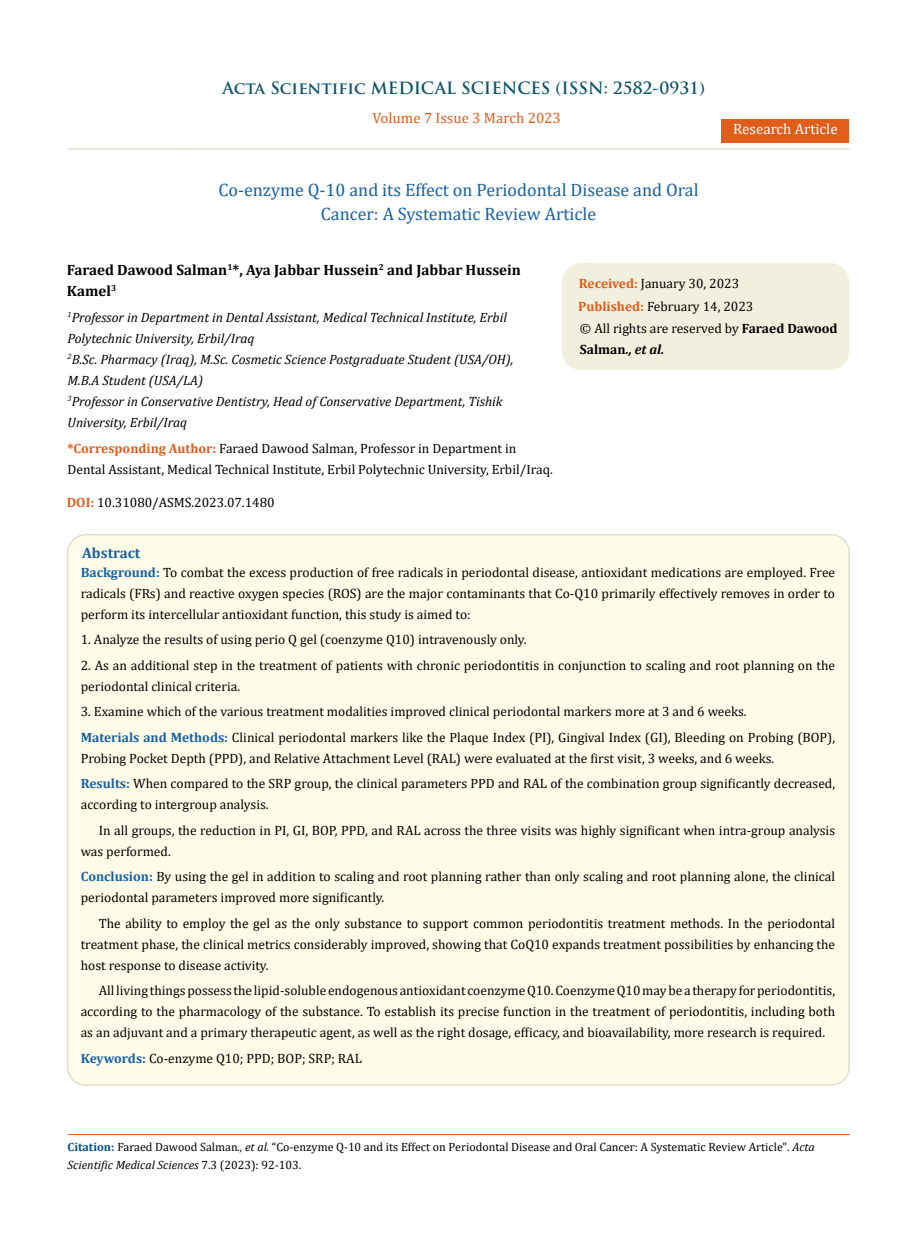
<style>
.page{position:relative;width:917px;height:1242px;background:#fff}
.page>*{position:absolute;margin:0;border:0;box-sizing:border-box;transform-origin:0 0}
.t1{font:18px/24px "Cambria";color:#1560a6;text-align:center}
.t2{font:700 16.5px "Trajan Pro";color:#0e546a}
.t3{font:700 15px/21px "Cambria";color:#000}
.t4{font:15px "Cambria";color:#e05d1a}
.t5{font:15px "Cambria";color:#fff}
.t6{font:700 15px "Cambria";color:#1560a6}
.t7{font:13.5px/21px "Cambria";color:#000}
.t8{font:italic 13.5px/21px "Cambria";color:#000}
.t9{font:12px/18px "Cambria";color:#000}
.s1{font-weight:700;color:#e05d1a}
.s2{font-weight:700}
.s3{font-weight:700;font-style:italic}
.s4{font-weight:700;color:#1560a6}
.s5{font-weight:700;color:#035089}
.s6{font-style:italic}
</style>
<div class="page">
<div style="left:721px;top:119px;width:128px;height:23px;background:#e05d1a"></div>
<div style="left:563px;top:264px;width:285px;height:105px;background:#f1f0de;border-radius:18px"></div>
<div style="left:562px;top:263px;width:287px;height:107px;border:2px solid #f1f0de;border-radius:18px"></div>
<div style="left:68px;top:535px;width:781px;height:550px;background:#fffde9;border-radius:18px"></div>
<hr style="left:68px;top:1135px;width:781px;height:1px;background:#e05d1a">
<hr style="left:67px;top:148px;width:782px;height:2px;background:#e0dfcd">
<p class="t2" style="left:222px;top:77px;width:484px">Acta Scientific MEDICAL SCIENCES (ISSN: 2582-0931)</p>
<p class="t4" style="left:372px;top:109px;width:190px">Volume 7 Issue 3 March 2023</p>
<h1 class="t1" style="left:218px;top:178px;width:482px">Co-enzyme Q-10 and its Effect on Periodontal Disease and Oral<br>Cancer: A Systematic Review Article</h1>
<p class="t5" style="left:733px;top:120px;width:106px">Research Article</p>
<p class="t3" style="left:67px;top:259px;width:455px">Faraed Dawood Salman<sup>1</sup>*, Aya Jabbar Hussein<sup>2</sup> and Jabbar Hussein<br>Kamel<sup>3</sup></p>
<p class="t8" style="left:67px;top:306px;width:447px"><sup>1</sup>Professor in Department in Dental Assistant, Medical Technical Institute, Erbil Polytechnic University, Erbil/Iraq<br><sup>2</sup>B.Sc. Pharmacy (Iraq), M.Sc. Cosmetic Science Postgraduate Student (USA/OH), M.B.A Student (USA/LA)<br><sup>3</sup>Professor in Conservative Dentistry, Head of Conservative Department, Tishik University, Erbil/Iraq</p>
<p class="t7" style="left:67px;top:438px;width:487px"><span class="s1">*Corresponding Author:</span> Faraed Dawood Salman, Professor in Department in<br>Dental Assistant, Medical Technical Institute, Erbil Polytechnic University, Erbil/Iraq.</p>
<p class="t7" style="left:67px;top:492px;width:209px"><span class="s1">DOI:</span> 10.31080/ASMS.2023.07.1480</p>
<p class="t7" style="left:578px;top:272px;width:177px;line-height:23px"><span class="s1">Received:</span> January 30, 2023<br><span class="s1">Published:</span> February 14, 2023</p>
<p class="t7" style="left:580px;top:318px;width:259px">© All rights are reserved by <span class="s2">Faraed Dawood<br>Salman</span><span class="s3">., et al.</span></p>
<p class="t6" style="left:82px;top:542px;width:60px">Abstract</p>
<p class="t7" style="left:81px;top:562px;width:756px;text-align:justify"><span class="s4">Background:</span> To combat the excess production of free radicals in periodontal disease, antioxidant medications are employed. Free radicals (FRs) and reactive oxygen species (ROS) are the major contaminants that Co-Q10 primarily effectively removes in order to perform its intercellular antioxidant function, this study is aimed to:</p>
<p class="t7" style="left:81px;top:629px;width:447px">1. Analyze the results of using perio Q gel (coenzyme Q10) intravenously only.</p>
<p class="t7" style="left:81px;top:655px;width:756px">2. As an additional step in the treatment of patients with chronic periodontitis in conjunction to scaling and root planning on the periodontal clinical criteria.</p>
<p class="t7" style="left:81px;top:699px;width:756px;line-height:25.5px">3. Examine which of the various treatment modalities improved clinical periodontal markers more at 3 and 6 weeks.<br><span class="s4">Materials and Methods:</span> Clinical periodontal markers like the Plaque Index (PI), Gingival Index (GI), Bleeding on Probing (BOP),</p>
<p class="t7" style="left:81px;top:745px;width:756px;line-height:25.5px">Probing Pocket Depth (PPD), and Relative Attachment Level (RAL) were evaluated at the first visit, 3 weeks, and 6 weeks.<br><span class="s4">Results:</span> When compared to the SRP group, the clinical parameters PPD and RAL of the combination group significantly decreased,</p>
<p class="t7" style="left:99px;top:792px;width:738px;line-height:25.5px;text-indent:-18px">according to intergroup analysis.<br>In all groups, the reduction in PI, GI, BOP, PPD, and RAL across the three visits was highly significant when intra-group analysis</p>
<p class="t7" style="left:81px;top:838px;width:756px;line-height:25.5px">was performed.<br><span class="s4">Conclusion:</span> By using the gel in addition to scaling and root planning rather than only scaling and root planning alone, the clinical</p>
<p class="t7" style="left:99px;top:885px;width:737px;line-height:25.5px;text-indent:-18px">periodontal parameters improved more significantly.<br>The ability to employ the gel as the only substance to support common periodontitis treatment methods. In the periodontal</p>
<p class="t7" style="left:81px;top:934px;width:756px">treatment phase, the clinical metrics considerably improved, showing that CoQ10 expands treatment possibilities by enhancing the host response to disease activity.</p>
<p class="t7" style="left:81px;top:980px;width:756px;text-align:justify;text-indent:18px">All living things possess the lipid-soluble endogenous antioxidant coenzyme Q10. Coenzyme Q10 may be a therapy for periodontitis, according to the pharmacology of the substance. To establish its precise function in the treatment of periodontitis, including both as an adjuvant and a primary therapeutic agent, as well as the right dosage, efficacy, and bioavailability, more research is required.</p>
<p class="t7" style="left:81px;top:1048px;width:283px"><span class="s4">Keywords:</span> Co-enzyme Q10; PPD; BOP; SRP; RAL</p>
<p class="t9" style="left:68px;top:1138px;width:748px"><span class="s5">Citation:</span> Faraed Dawood Salman<span class="s6">., et al.</span> “Co-enzyme Q-10 and its Effect on Periodontal Disease and Oral Cancer: A Systematic Review Article". <span class="s6">Acta<br>Scientific Medical Sciences</span> 7.3 (2023): 92-103.</p>
</div>
